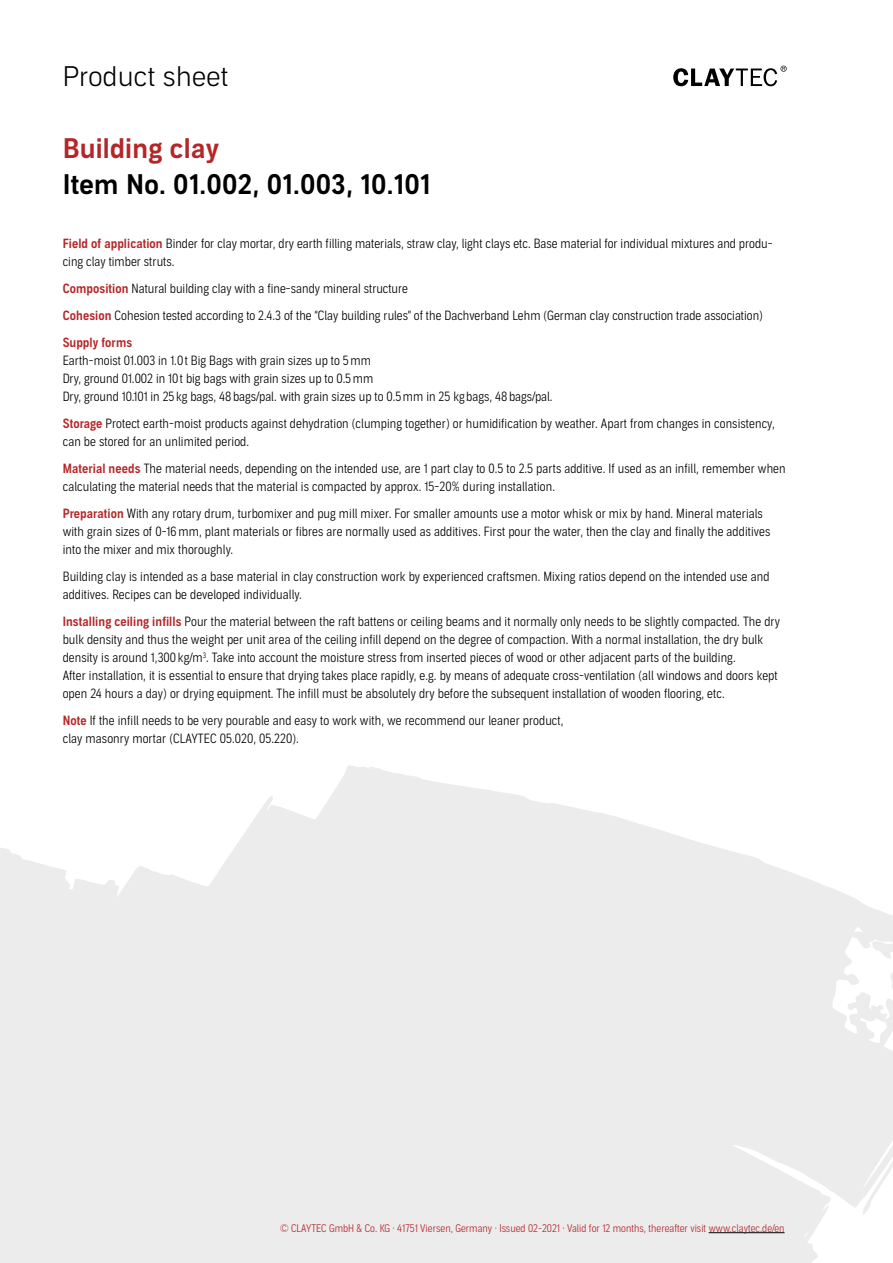
<style>
.page{position:relative;width:893px;height:1263px;background:#fff}
.page>*{position:absolute;margin:0;border:0;box-sizing:border-box;transform-origin:0 0}
.t1{font:27px "Aago Sm";letter-spacing:.01em;color:#000}
.t2{font:300 27px "Aago";letter-spacing:.01em;color:#000}
.t3{font:27px "Aago Sm";letter-spacing:.01em;color:#b52628}
.t4{font:300 12.75px/18px "Aago Condensed";letter-spacing:.005em;color:#000}
.t5{font:12.75px "Aago Condensed Sm";letter-spacing:.005em;color:#b52628}
.t6{font:300 10.5px "Aago Condensed";color:#b52628}
.s1{font-family:"Aago Condensed Sm";font-weight:400;color:#b52628}
</style>
<div class="page">
<svg style="left:0;top:766px;width:893px;height:496px;fill:#ececed"></svg>
<hr style="left:709px;top:1232px;width:75px;height:1px;background:#000">
<svg style="left:673px;top:66px;width:114px;height:20px"></svg>
<h1 class="t2" style="left:63px;top:61px;width:167px">Product sheet</h1>
<h1 class="t3" style="left:63px;top:133px;width:158px">Building clay</h1>
<h1 class="t1" style="left:63px;top:169px;width:369px">Item No. 01.002, 01.003, 10.101</h1>
<p class="t4" style="left:63px;top:235px;width:711px"><span class="s1">Field of application</span> Binder for clay mortar, dry earth filling materials, straw clay, light clays etc. Base material for individual mixtures and produ&shy;cing clay timber struts.</p>
<p class="t4" style="left:63px;top:276px;width:702px;line-height:27px"><span class="s1">Composition</span> Natural building clay with a fine-sandy mineral structure<br><span class="s1">Cohesion</span> Cohesion tested according to 2.4.3 of the “Clay building rules” of the Dachverband Lehm (German clay construction trade association)</p>
<p class="t5" style="left:63px;top:335px;width:71px">Supply forms</p>
<p class="t4" style="left:63px;top:352px;width:491px">Earth-moist 01.003 in 1.0 t Big Bags with grain sizes up to 5mm<br>Dry, ground 01.002 in 10 t big bags with grain sizes up to 0.5mm<br>Dry, ground 10.101 in 25 kg bags, 48 bags/pal. with grain sizes up to 0.5mm in 25 kg bags, 48 bags/pal.</p>
<p class="t4" style="left:63px;top:415px;width:713px"><span class="s1">Storage</span> Protect earth-moist products against dehydration (clumping together) or humidification by weather. Apart from changes in consistency, can be stored for an unlimited period.</p>
<p class="t4" style="left:63px;top:460px;width:724px"><span class="s1">Material needs</span> The material needs, depending on the intended use, are 1 part clay to 0.5 to 2.5 parts additive. If used as an infill, remember when calculating the material needs that the material is compacted by approx. 15-20% during installation.</p>
<p class="t4" style="left:63px;top:505px;width:709px"><span class="s1">Preparation</span> With any rotary drum, turbomixer and pug mill mixer. For smaller amounts use a motor whisk or mix by hand. Mineral materials with grain sizes of 0-16 mm, plant materials or fibres are normally used as additives. First pour the water, then the clay and finally the additives into the mixer and mix thoroughly.</p>
<p class="t4" style="left:63px;top:568px;width:708px">Building clay is intended as a base material in clay construction work by experienced craftsmen. Mixing ratios depend on the intended use and additives. Recipes can be developed individually.</p>
<p class="t4" style="left:63px;top:613px;width:719px"><span class="s1">Installing ceiling infills</span> Pour the material between the raft battens or ceiling beams and it normally only needs to be slightly compacted. The dry bulk density and thus the weight per unit area of the ceiling infill depend on the degree of compaction. With a normal installation, the dry bulk density is around 1,300 kg/m<sup>3</sup>. Take into account the moisture stress from inserted pieces of wood or other adjacent parts of the building.<br>After installation, it is essential to ensure that drying takes place rapidly, e.g. by means of adequate cross-ventilation (all windows and doors kept open 24 hours a day) or drying equipment. The infill must be absolutely dry before the subsequent installation of wooden flooring, etc.</p>
<p class="t4" style="left:63px;top:712px;width:502px"><span class="s1">Note</span> If the infill needs to be very pourable and easy to work with, we recommend our leaner product, clay masonry mortar (CLAYTEC 05.020, 05.220).</p>
<p class="t6" style="left:280px;top:1222px;width:506px">© CLAYTEC GmbH &amp; Co. KG · 41751 Viersen, Germany · Issued 02-2021 · Valid for 12 months, thereafter visit www.claytec.de/en</p>
</div>
